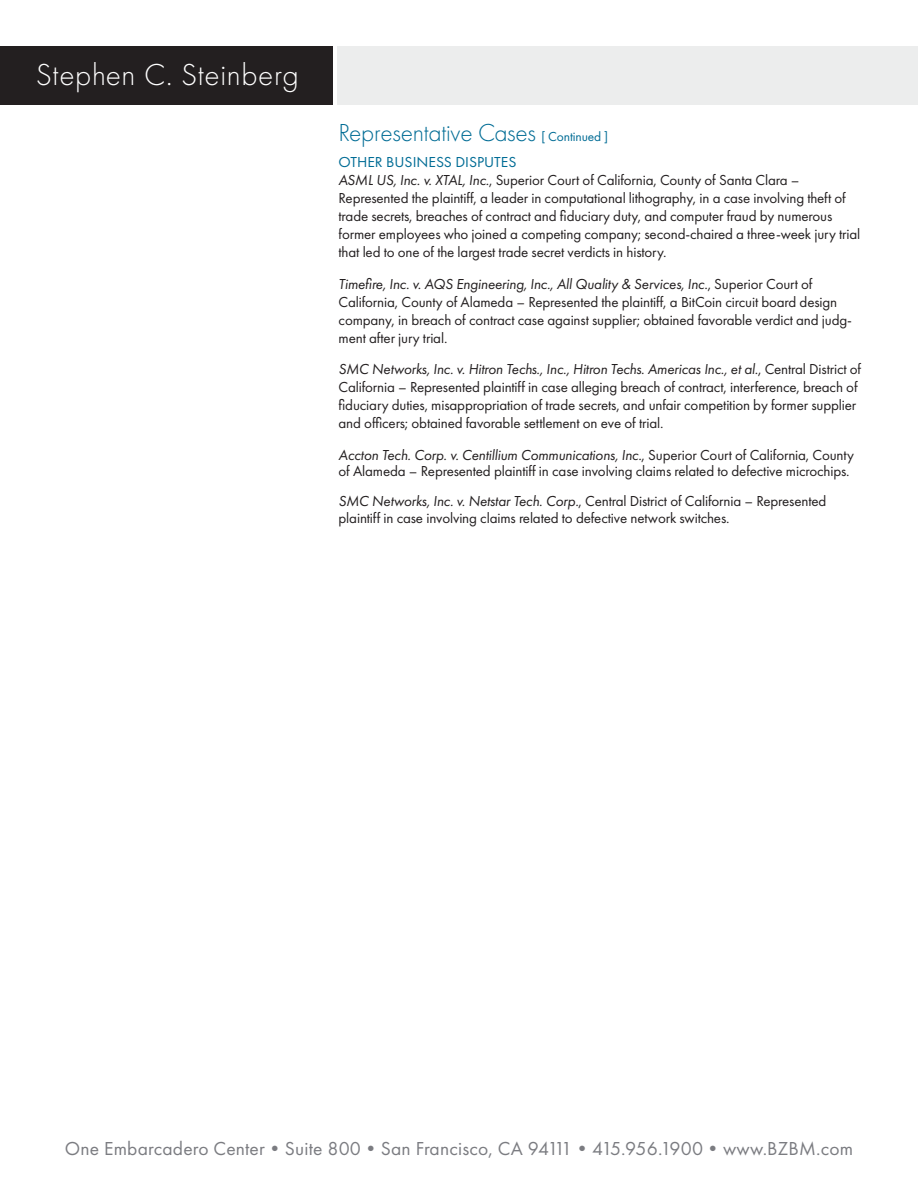
<style>
.page{position:relative;width:918px;height:1188px;background:#fff}
.page>*{position:absolute;margin:0;border:0;box-sizing:border-box;transform-origin:0 0}
.t1{font:300 31.5px "Futura PT";letter-spacing:.02em;color:#fff}
.t2{font:300 25.5px "Futura PT";letter-spacing:-.01em;color:#006c95}
.t3{font:19.5px "Futura PT";letter-spacing:.01em;color:#7b7c81}
.t4{font:15px/18px "Futura PT";letter-spacing:-.01em;color:#231f20}
.t5{font:15px "Futura PT";color:#006c95;scale:1.04 1}
.s1{font-weight:400;font-size:13.5px}
.s2{font-style:italic}
</style>
<div class="page">
<div style="left:0;top:46px;width:333px;height:58px;background:#231f20"></div>
<div style="left:338px;top:46px;width:580px;height:59px;background:#eceded"></div>
<p class="t1" style="left:36px;top:56px;width:265px">Stephen C. Steinberg</p>
<p class="t2" style="left:339px;top:118px;width:271px">Representative Cases <span class="s1">[ Continued ]</span></p>
<p class="t5" style="left:339px;top:153px;width:173px">OTHER BUSINESS DISPUTES</p>
<p class="t4" style="left:339px;top:171px;width:523px"><span class="s2">ASML US, Inc. v. XTAL, Inc.</span>, Superior Court of California, County of Santa Clara – Represented the plaintiff, a leader in computational lithography, in a case involving theft of trade secrets, breaches of contract and fiduciary duty, and computer fraud by numerous former employees who joined a competing company; second-chaired a three-week jury trial that led to one of the largest trade secret verdicts in history.</p>
<p class="t4" style="left:339px;top:275px;width:515px"><span class="s2">Timefire, Inc. v. AQS Engineering, Inc., All Quality &amp; Services, Inc.</span>, Superior Court of California, County of Alameda – Represented the plaintiff, a BitCoin circuit board design company, in breach of contract case against supplier; obtained favorable verdict and judg&shy;ment after jury trial.</p>
<p class="t4" style="left:339px;top:360px;width:524px"><span class="s2">SMC Networks, Inc. v. Hitron Techs., Inc., Hitron Techs. Americas Inc., et al.</span>, Central District of California – Represented plaintiff in case alleging breach of contract, interference, breach of fiduciary duties, misappropriation of trade secrets, and unfair competition by former supplier and officers; obtained favorable settlement on eve of trial.</p>
<p class="t4" style="left:339px;top:446px;width:517px;line-height:16.5px"><span class="s2">Accton Tech. Corp. v. Centillium Communications, Inc.</span>, Superior Court of California, County of Alameda – Represented plaintiff in case involving claims related to defective microchips.</p>
<p class="t4" style="left:339px;top:493px;width:489px;line-height:16.5px"><span class="s2">SMC Networks, Inc. v. Netstar Tech. Corp.</span>, Central District of California – Represented plaintiff in case involving claims related to defective network switches.</p>
<p class="t3" style="left:65px;top:1137px;width:790px">One Embarcadero Center•Suite 800•San Francisco, CA 94111•415.956.1900•www.BZBM.com</p>
</div>
